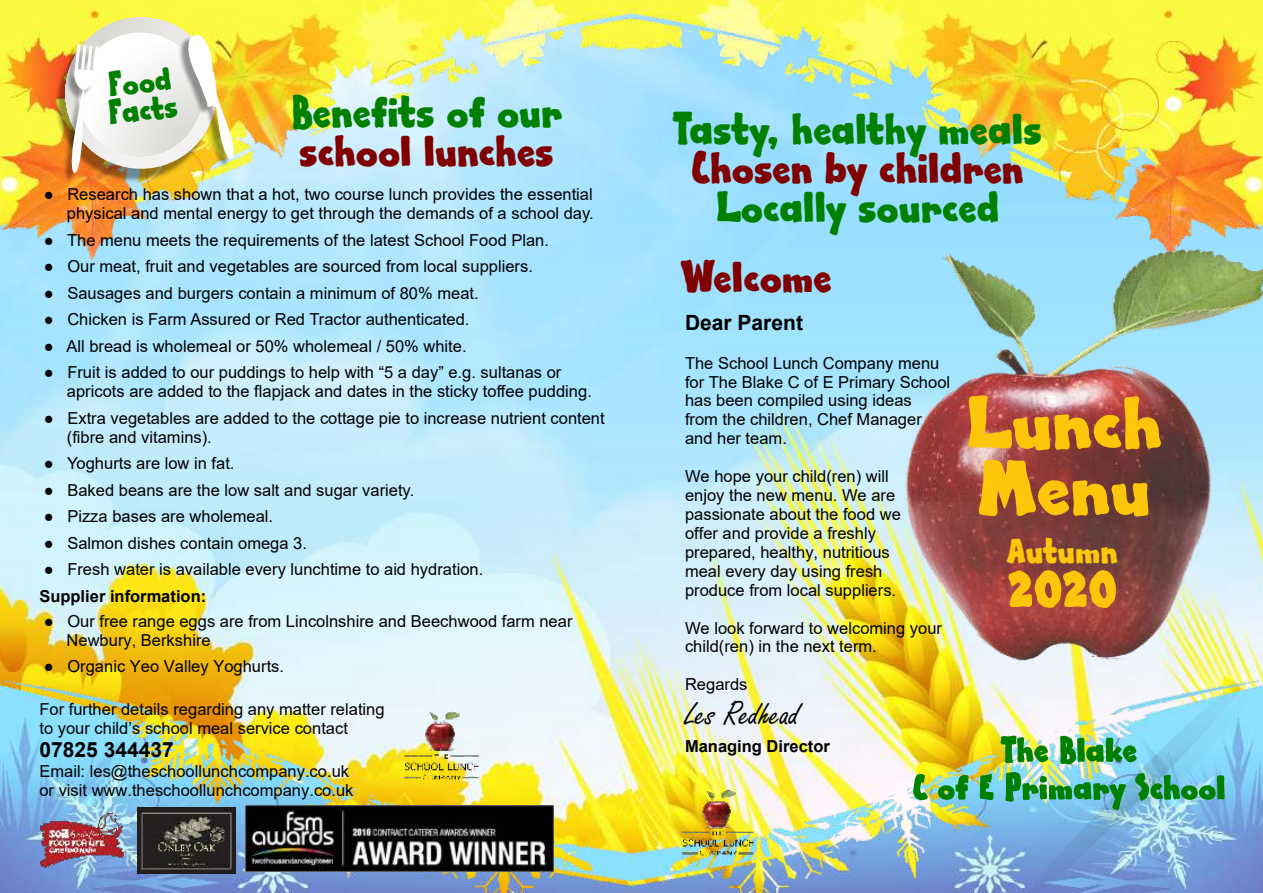
<style>
.page{position:relative;width:1263px;height:893px;background:#fff}
.page>*{position:absolute;margin:0;border:0;box-sizing:border-box;transform-origin:0 0}
.t1{font:76.95px/66.2px "Apple Boy BTN";color:#fdc60a;scale:1.07 1}
.t2{font:54px "Apple Boy BTN";color:#fdc60a}
.t3{font:45px "Apple Boy BTN";color:#008000}
.t4{font:45px "Apple Boy BTN";color:#800000}
.t5{font:36px "Freestyle Script";color:#000}
.t6{font:36px "Apple Boy BTN";color:#fdc60a}
.t7{font:32.85px/28.2px "Apple Boy BTN";color:#008000}
.t8{font:700 21px "Arial";color:#000}
.t9{font:16.5px/18.9px "Arial";color:#000}
.t10{font:700 16.5px "Arial";color:#000}
.s1{font-family:"Times New Roman"}
.s2{font-weight:700}
</style>
<div class="page">
<img style="left:0;top:259px;width:1011px;height:421px">
<img style="left:0;top:680px;width:1011px;height:213px">
<img style="left:0;top:0;width:1263px;height:259px">
<img style="left:1011px;top:672px;width:252px;height:221px">
<img style="left:54px;top:18px;width:163px;height:167px">
<img style="left:53px;top:43px;width:47px;height:145px">
<img style="left:172px;top:30px;width:67px;height:145px">
<img style="left:65px;top:18px;width:170px;height:155px">
<img style="left:39px;top:812px;width:85px;height:56px">
<img style="left:137px;top:807px;width:99px;height:66px">
<img style="left:245px;top:806px;width:308px;height:66px">
<svg style="left:1000px;top:736px;width:48px;height:27px"></svg>
<img style="left:1060px;top:736px;width:77px;height:28px">
<svg style="left:913px;top:774px;width:15px;height:26px"></svg>
<svg style="left:938px;top:775px;width:30px;height:25px"></svg>
<svg style="left:980px;top:774px;width:13px;height:26px"></svg>
<img style="left:1005px;top:772px;width:121px;height:38px">
<svg style="left:1135px;top:773px;width:89px;height:28px;background:#48a77f"></svg>
<img style="left:658px;top:780px;width:115px;height:87px">
<img style="left:890px;top:238px;width:373px;height:434px">
<img style="left:380px;top:701px;width:119px;height:91px">
<h3 class="t7" style="left:104px;top:71px;width:71px;rotate:-6deg">Food<br>Facts</h3>
<h3 class="t3" style="left:290px;top:83px;width:274px">Benefits of our</h3>
<h3 class="t4" style="left:299px;top:122px;width:256px">school lunches</h3>
<p class="t9" style="left:44px;top:186px;width:552px;text-align:right"><span class="s1">●</span> Research has shown that a hot, two course lunch provides the essential physical and mental energy to get through the demands of a school day.</p>
<p class="t9" style="left:44px;top:232px;width:507px"><span class="s1">●</span> The menu meets the requirements of the latest School Food Plan.</p>
<p class="t9" style="left:44px;top:258px;width:491px"><span class="s1">●</span> Our meat, fruit and vegetables are sourced from local suppliers.</p>
<p class="t9" style="left:44px;top:285px;width:436px"><span class="s1">●</span> Sausages and burgers contain a minimum of 80% meat.</p>
<p class="t9" style="left:44px;top:311px;width:427px"><span class="s1">●</span> Chicken is Farm Assured or Red Tractor authenticated.</p>
<p class="t9" style="left:44px;top:338px;width:424px"><span class="s1">●</span> All bread is wholemeal or 50% wholemeal / 50% white.</p>
<p class="t9" style="left:67px;top:364px;width:527px;text-indent:-23px"><span class="s1">●</span> Fruit is added to our puddings to help with “5 a day” e.g. sultanas or apricots are added to the flapjack and dates in the sticky toffee pudding.</p>
<p class="t9" style="left:67px;top:410px;width:539px;text-indent:-23px"><span class="s1">●</span> Extra vegetables are added to the cottage pie to increase nutrient content (fibre and vitamins).</p>
<p class="t9" style="left:44px;top:455px;width:192px"><span class="s1">●</span> Yoghurts are low in fat.</p>
<p class="t9" style="left:44px;top:482px;width:372px"><span class="s1">●</span> Baked beans are the low salt and sugar variety.</p>
<p class="t9" style="left:44px;top:508px;width:231px"><span class="s1">●</span> Pizza bases are wholemeal.</p>
<p class="t9" style="left:44px;top:535px;width:265px"><span class="s1">●</span> Salmon dishes contain omega 3.</p>
<p class="t9" style="left:39px;top:557px;width:445px;line-height:26.5px"><span class="s1">●</span> Fresh water is available every lunchtime to aid hydration.<br><span class="s2">Supplier information:</span></p>
<p class="t9" style="left:67px;top:613px;width:507px;text-indent:-23px"><span class="s1">●</span> Our free range eggs are from Lincolnshire and Beechwood farm near<br>Newbury, Berkshire</p>
<p class="t9" style="left:44px;top:658px;width:242px"><span class="s1">●</span> Organic Yeo Valley Yoghurts.</p>
<p class="t9" style="left:39px;top:701px;width:347px">For further details regarding any matter relating to your child’s school meal service contact</p>
<p class="t8" style="left:39px;top:741px;width:136px">07825 344437</p>
<p class="t9" style="left:39px;top:763px;width:316px">Email: les@theschoollunchcompany.co.uk or visit www.theschoollunchcompany.co.uk</p>
<h3 class="t3" style="left:673px;top:100px;width:370px">Tasty, healthy meals</h3>
<h3 class="t4" style="left:691px;top:139px;width:334px">Chosen by children</h3>
<h3 class="t3" style="left:715px;top:178px;width:285px">Locally sourced</h3>
<h3 class="t4" style="left:681px;top:248px;width:153px">Welcome</h3>
<p class="t8" style="left:685px;top:314px;width:119px">Dear Parent</p>
<p class="t9" style="left:685px;top:355px;width:267px">The School Lunch Company menu for The Blake C of E Primary School has been compiled using ideas<br>from the children, Chef Manager and her team.</p>
<p class="t9" style="left:685px;top:468px;width:217px">We hope your child(ren) will enjoy the new menu. We are passionate about the food we offer and provide a freshly prepared, healthy, nutritious meal every day using fresh produce from local suppliers.</p>
<p class="t9" style="left:685px;top:620px;width:259px">We look forward to welcoming your child(ren) in the next term.</p>
<p class="t9" style="left:685px;top:676px;width:64px">Regards</p>
<h3 class="t5" style="left:685px;top:700px;width:116px">Les Redhead</h3>
<p class="t10" style="left:685px;top:740px;width:146px">Managing Director</p>
<h1 class="t1" style="left:965px;top:390px;width:185px">Lunch<br>Menu</h1>
<h3 class="t6" style="left:1007px;top:527px;width:112px">Autumn</h3>
<h2 class="t2" style="left:1008px;top:555px;width:111px">2020</h2>
</div>
